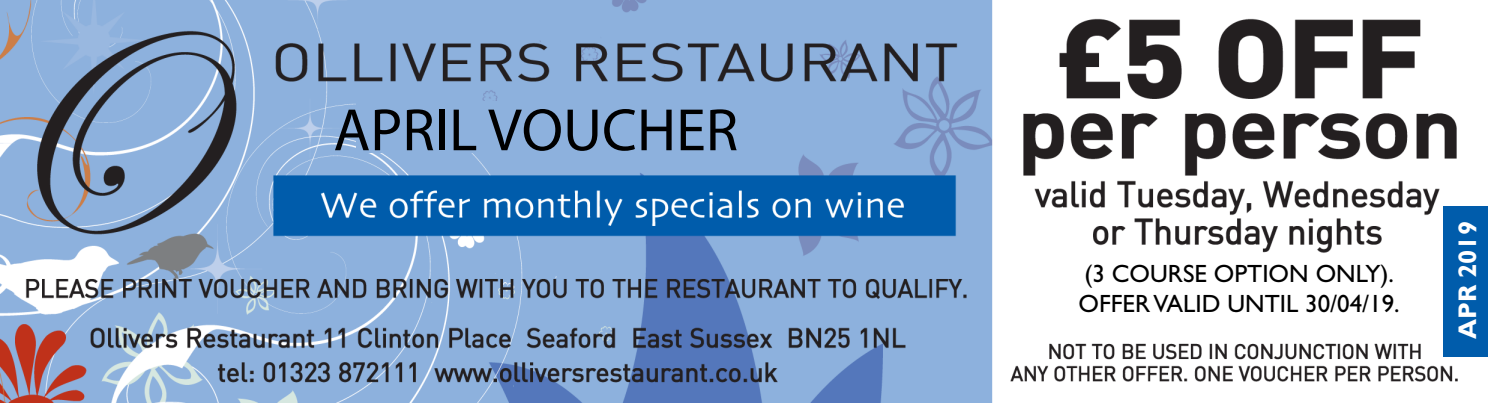
<style>
.page{position:relative;width:1488px;height:403px;background:#fff}
.page>*{position:absolute;margin:0;border:0;box-sizing:border-box;transform-origin:0 0}
.t1{font:60.25px "Myriad Pro";color:#000}
.t2{font:700 25.75px "Gill Sans";color:#fff}
.t3{font:25px/30px "Gill Sans";color:#000}
</style>
<div class="page">
<img style="left:0;top:0;width:1487px;height:403px">
<div style="left:1061px;top:260px;width:352px;height:60px;background:#fff"></div>
<div style="left:356px;top:101px;width:517px;height:51px;background:#8db1dd"></div>
<div style="left:1443px;top:206px;width:44px;height:150px;background:#005cab"></div>
<h1 class="t1" style="left:333px;top:93px;width:406px">APRIL VOUCHER</h1>
<p class="t3" style="left:1078px;top:259px;width:323px">(3 COURSE OPTION ONLY).<br>OFFER VALID UNTIL 30/04/19.</p>
<p class="t2" style="left:1452px;top:339px;width:119px;rotate:-90deg">APR 2019</p>
</div>
